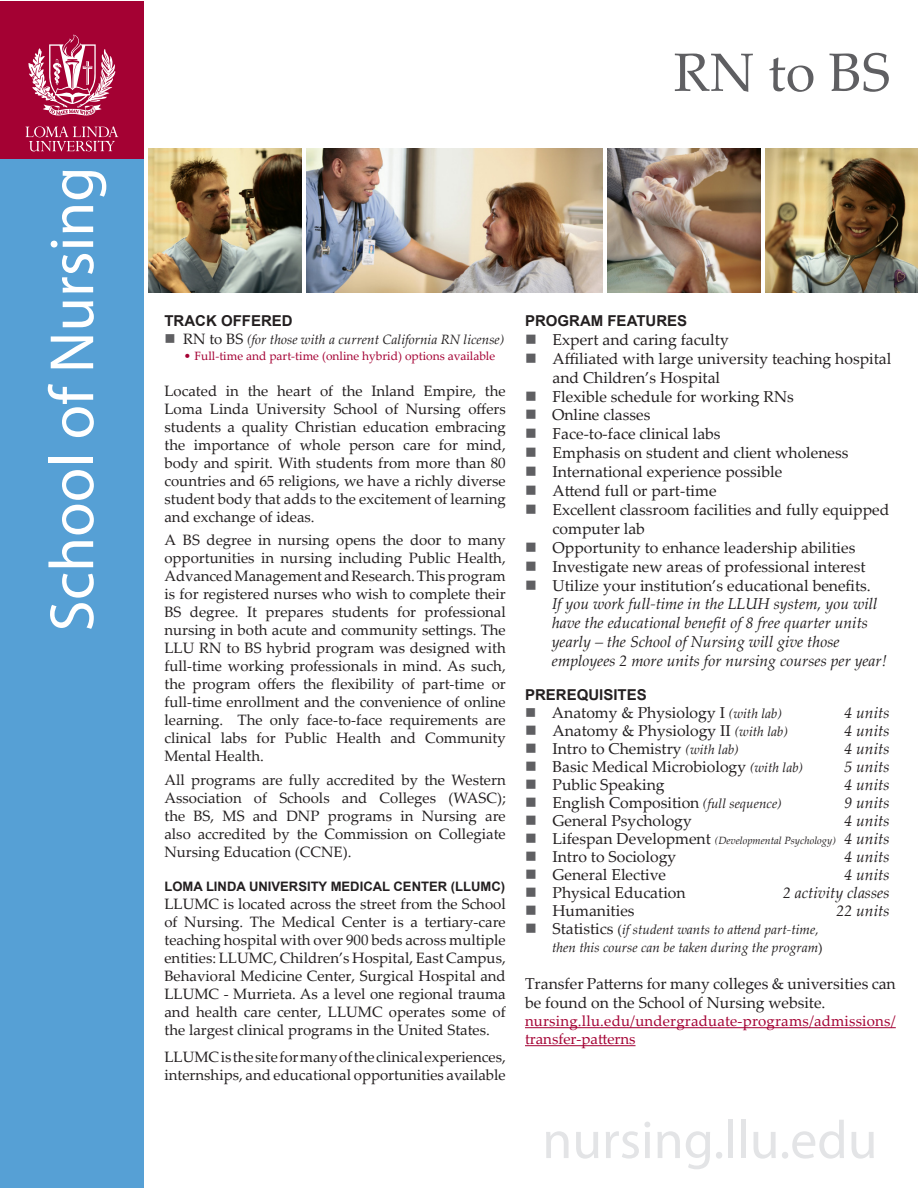
<style>
.page{position:relative;width:918px;height:1188px;background:#fff}
.page>*{position:absolute;margin:0;border:0;box-sizing:border-box;transform-origin:0 0}
.t1{font:63px "Myriad Pro";color:#fff}
.t2{font:54px "Myriad Pro";color:#e3e4e6}
.t3{font:54px "Palatino Linotype";color:#5f5f62}
.t4{font:15.75px/18.9px "Palatino Linotype";color:#231f20}
.t5{font:italic 15.75px "Palatino Linotype";color:#231f20}
.t6{font:15px/18px "Palatino Linotype";color:#231f20;text-align:justify}
.t7{font:15px/18px "Palatino Linotype";letter-spacing:.015em;color:#a40133}
.t8{font:700 15px "Arial";color:#231f20}
.t9{font:italic 13.5px/18px "Palatino Linotype";color:#231f20;text-align:right}
.t10{font:700 13.05px "Arial";color:#231f20}
.t11{font:12px "Palatino Linotype";color:#a40133}
.t12{font:italic 10.5px "Palatino Linotype";color:#231f20}
.s1{color:#5f5f62}
.s2{font-style:normal;font-size:15px}
.s3{font-style:italic;font-size:13.5px}
.s4{font-style:normal;font-size:15.75px}
.s5{font-size:15.75px}
.s6{font-style:normal}
</style>
<div class="page">
<img style="left:306px;top:148px;width:297px;height:144px">
<img style="left:148px;top:148px;width:154px;height:144px">
<img style="left:765px;top:148px;width:153px;height:144px">
<img style="left:608px;top:148px;width:152px;height:144px">
<div style="left:0;top:148px;width:144px;height:1040px;background:#56a0d5"></div>
<div style="left:0;top:2px;width:144px;height:157px;background:#a40133"></div>
<svg style="left:26px;top:126px;width:92px;height:25px"></svg>
<svg style="left:28px;top:34px;width:87px;height:82px"></svg>
<hr style="left:525px;top:1027px;width:371px;height:1px;background:#a40133">
<hr style="left:525px;top:1045px;width:111px;height:1px;background:#a40133">
<p class="t1" style="left:33px;top:631px;width:467px;rotate:-90deg">School of Nursing</p>
<p class="t3" style="left:674px;top:34px;width:218px">RN to BS</p>
<p class="t8" style="left:164px;top:310px;width:130px">TRACK OFFERED</p>
<p class="t9" style="left:164px;top:330px;width:341px"><span class="s1">■</span> <span class="s2">RN to BS</span> (for those with a current California RN license)</p>
<p class="t11" style="left:184px;top:347px;width:313px">• Full-time and part-time (online hybrid) options available</p>
<p class="t6" style="left:164px;top:381px;width:343px">Located in the heart of the Inland Empire, the Loma Linda University School of Nursing offers students a quality Christian education embracing the importance of whole person care for mind, body and spirit. With students from more than 80 countries and 65 religions, we have a richly diverse student body that adds to the excitement of learning and exchange of ideas.</p>
<p class="t6" style="left:164px;top:531px;width:343px">A BS degree in nursing opens the door to many opportunities in nursing including Public Health, Advanced Management and Research. This program is for registered nurses who wish to complete their BS degree. It prepares students for professional nursing in both acute and community settings. The LLU RN to BS hybrid program was designed with full-time working professionals in mind. As such, the program offers the flexibility of part-time or full-time enrollment and the convenience of online learning. The only face-to-face requirements are clinical labs for Public Health and Community Mental Health.</p>
<p class="t6" style="left:164px;top:770px;width:343px">All programs are fully accredited by the Western Association of Schools and Colleges (WASC); the BS, MS and DNP programs in Nursing are also accredited by the Commission on Collegiate Nursing Education (CCNE).</p>
<p class="t10" style="left:164px;top:877px;width:342px">LOMA LINDA UNIVERSITY MEDICAL CENTER (LLUMC)</p>
<p class="t6" style="left:164px;top:894px;width:343px">LLUMC is located across the street from the School of Nursing. The Medical Center is a tertiary-care teaching hospital with over 900 beds across multiple entities: LLUMC, Children’s Hospital, East Campus, Behavioral Medicine Center, Surgical Hospital and LLUMC - Murrieta. As a level one regional trauma and health care center, LLUMC operates some of the largest clinical programs in the United States.</p>
<p class="t6" style="left:164px;top:1047px;width:343px">LLUMC is the site for many of the clinical experiences, internships, and educational opportunities available</p>
<p class="t8" style="left:525px;top:310px;width:164px">PROGRAM FEATURES</p>
<p class="t4" style="left:525px;top:329px;width:205px"><span class="s1">■</span> Expert and caring faculty</p>
<p class="t4" style="left:525px;top:348px;width:368px"><span class="s1">■</span> Affiliated with large university teaching hospital</p>
<p class="t4" style="left:553px;top:367px;width:169px">and Children’s Hospital</p>
<p class="t4" style="left:525px;top:386px;width:270px"><span class="s1">■</span> Flexible schedule for working RNs</p>
<p class="t4" style="left:525px;top:405px;width:127px"><span class="s1">■</span> Online classes</p>
<p class="t4" style="left:525px;top:424px;width:197px"><span class="s1">■</span> Face-to-face clinical labs</p>
<p class="t4" style="left:525px;top:443px;width:325px"><span class="s1">■</span> Emphasis on student and client wholeness</p>
<p class="t4" style="left:525px;top:462px;width:259px"><span class="s1">■</span> International experience possible</p>
<p class="t4" style="left:525px;top:481px;width:193px"><span class="s1">■</span> Attend full or part-time</p>
<p class="t4" style="left:525px;top:500px;width:366px"><span class="s1">■</span> Excellent classroom facilities and fully equipped</p>
<p class="t4" style="left:553px;top:518px;width:94px">computer lab</p>
<p class="t4" style="left:525px;top:537px;width:332px"><span class="s1">■</span> Opportunity to enhance leadership abilities</p>
<p class="t4" style="left:525px;top:556px;width:342px"><span class="s1">■</span> Investigate new areas of professional interest</p>
<p class="t4" style="left:525px;top:575px;width:347px"><span class="s1">■</span> Utilize your institution’s educational benefits.</p>
<p class="t5" style="left:552px;top:593px;width:327px">If you work full-time in the LLUH system, you will</p>
<p class="t5" style="left:552px;top:612px;width:318px">have the educational benefit of 8 free quarter units</p>
<p class="t5" style="left:552px;top:631px;width:289px">yearly – the School of Nursing will give those</p>
<p class="t5" style="left:552px;top:650px;width:336px">employees 2 more units for nursing courses per year!</p>
<p class="t8" style="left:525px;top:685px;width:123px">PREREQUISITES</p>
<p class="t4" style="left:525px;top:703px;width:259px"><span class="s1">■</span> Anatomy &amp; Physiology I <span class="s3">(with lab)</span></p>
<p class="t5" style="left:844px;top:702px;width:47px">4 units</p>
<p class="t4" style="left:525px;top:721px;width:264px"><span class="s1">■</span> Anatomy &amp; Physiology II <span class="s3">(with lab)</span></p>
<p class="t5" style="left:844px;top:720px;width:47px">4 units</p>
<p class="t4" style="left:525px;top:739px;width:215px"><span class="s1">■</span> Intro to Chemistry <span class="s3">(with lab)</span></p>
<p class="t5" style="left:844px;top:738px;width:47px">4 units</p>
<p class="t4" style="left:525px;top:757px;width:280px"><span class="s1">■</span> Basic Medical Microbiology <span class="s3">(with lab)</span></p>
<p class="t5" style="left:844px;top:756px;width:47px">5 units</p>
<p class="t4" style="left:525px;top:775px;width:141px"><span class="s1">■</span> Public Speaking</p>
<p class="t5" style="left:844px;top:774px;width:47px">4 units</p>
<p class="t4" style="left:525px;top:793px;width:258px"><span class="s1">■</span> English Composition <span class="s3">(full sequence)</span></p>
<p class="t5" style="left:844px;top:792px;width:47px">9 units</p>
<p class="t4" style="left:525px;top:811px;width:168px"><span class="s1">■</span> General Psychology</p>
<p class="t5" style="left:844px;top:810px;width:47px">4 units</p>
<p class="t12" style="left:525px;top:833px;width:366px"><span class="s1">■</span> <span class="s4">Lifespan Development</span> (Developmental Psychology) <span class="s5">4 units</span></p>
<p class="t4" style="left:525px;top:847px;width:153px"><span class="s1">■</span> Intro to Sociology</p>
<p class="t5" style="left:844px;top:846px;width:47px">4 units</p>
<p class="t4" style="left:525px;top:865px;width:143px"><span class="s1">■</span> General Elective</p>
<p class="t5" style="left:844px;top:864px;width:47px">4 units</p>
<p class="t4" style="left:525px;top:883px;width:162px"><span class="s1">■</span> Physical Education</p>
<p class="t5" style="left:783px;top:882px;width:108px">2 activity classes</p>
<p class="t4" style="left:525px;top:901px;width:111px"><span class="s1">■</span> Humanities</p>
<p class="t5" style="left:837px;top:900px;width:54px">22 units</p>
<p class="t9" style="left:525px;top:920px;width:299px"><span class="s1">■</span> <span class="s4">Statistics</span> <span class="s6">(</span>if student wants to attend part-time, then this course can be taken during the program<span class="s6">)</span></p>
<p class="t4" style="left:525px;top:974px;width:372px">Transfer Patterns for many colleges &amp; universities can be found on the School of Nursing website.</p>
<p class="t7" style="left:525px;top:1011px;width:372px">nursing.llu.edu/undergraduate-programs/admissions/ transfer-patterns</p>
<p class="t2" style="left:542px;top:1107px;width:337px">nursing.llu.edu</p>
</div>
